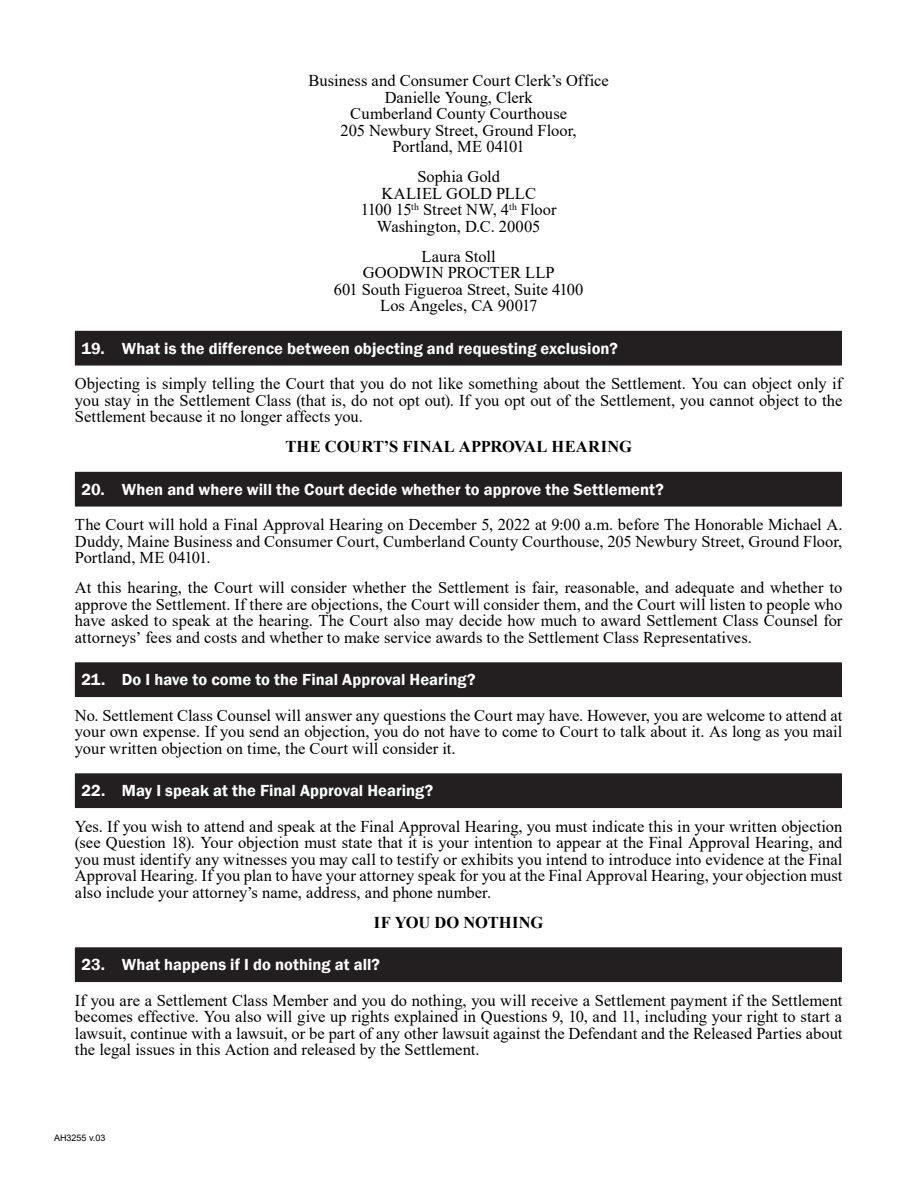
<style>
.page{position:relative;width:918px;height:1188px;background:#fff}
.page>*{position:absolute;margin:0;border:0;box-sizing:border-box;transform-origin:0 0}
.First_Page_Header{font:16.5px/16.5px "Times New Roman";color:#000;text-align:justify}
.t1{font:600 16.5px "Franklin Gothic";color:#fff}
.First_Page_Header-2{font:700 16.5px "Times New Roman";letter-spacing:.005em;color:#000}
.t2{font:9px "Arial";color:#000}
</style>
<div class="page">
<div style="left:75px;top:331px;width:766px;height:34px;background:#231f20"></div>
<hr style="left:75px;top:331px;width:767px;height:1px;background:#231f20">
<hr style="left:841px;top:332px;width:1px;height:33px;background:#231f20">
<hr style="left:75px;top:365px;width:767px;height:1px;background:#231f20">
<div style="left:75px;top:472px;width:766px;height:34px;background:#231f20"></div>
<hr style="left:75px;top:472px;width:767px;height:1px;background:#231f20">
<hr style="left:841px;top:473px;width:1px;height:33px;background:#231f20">
<hr style="left:75px;top:506px;width:767px;height:1px;background:#231f20">
<div style="left:75px;top:663px;width:766px;height:34px;background:#231f20"></div>
<hr style="left:75px;top:662px;width:767px;height:1px;background:#231f20">
<hr style="left:841px;top:663px;width:1px;height:33px;background:#231f20">
<hr style="left:75px;top:696px;width:767px;height:1px;background:#231f20">
<div style="left:75px;top:774px;width:766px;height:34px;background:#231f20"></div>
<hr style="left:75px;top:773px;width:767px;height:1px;background:#231f20">
<hr style="left:841px;top:774px;width:1px;height:33px;background:#231f20">
<hr style="left:75px;top:807px;width:767px;height:1px;background:#231f20">
<div style="left:75px;top:948px;width:766px;height:34px;background:#231f20"></div>
<hr style="left:75px;top:947px;width:767px;height:1px;background:#231f20">
<hr style="left:841px;top:948px;width:1px;height:33px;background:#231f20">
<hr style="left:75px;top:981px;width:767px;height:1px;background:#231f20">
<p class="First_Page_Header" style="left:309px;top:72px;width:302px">Business and Consumer Court Clerk’s Office</p>
<p class="First_Page_Header" style="left:385px;top:89px;width:150px">Danielle Young, Clerk</p>
<p class="First_Page_Header" style="left:350px;top:105px;width:218px">Cumberland County Courthouse</p>
<p class="First_Page_Header" style="left:341px;top:122px;width:238px">205 Newbury Street, Ground Floor,</p>
<p class="First_Page_Header" style="left:393px;top:138px;width:134px">Portland, ME 04101</p>
<p class="First_Page_Header" style="left:381px;top:168px;width:156px;text-align:center">Sophia Gold<br>KALIEL GOLD PLLC</p>
<p class="First_Page_Header" style="left:361px;top:201px;width:197px">1100 15<sup>th</sup> Street NW, 4<sup>th</sup> Floor</p>
<p class="First_Page_Header" style="left:377px;top:218px;width:165px">Washington, D.C. 20005</p>
<p class="First_Page_Header" style="left:422px;top:248px;width:76px">Laura Stoll</p>
<p class="First_Page_Header" style="left:363px;top:264px;width:193px">GOODWIN PROCTER LLP</p>
<p class="First_Page_Header" style="left:334px;top:281px;width:251px">601 South Figueroa Street, Suite 4100</p>
<p class="First_Page_Header" style="left:380px;top:297px;width:159px">Los Angeles, CA 90017</p>
<p class="t1" style="left:81px;top:338px;width:538px">19. What is the difference between objecting and requesting exclusion?</p>
<p class="First_Page_Header" style="left:75px;top:375px;width:769px">Objecting is simply telling the Court that you do not like something about the Settlement. You can object only if you stay in the Settlement Class (that is, do not opt out). If you opt out of the Settlement, you cannot object to the Settlement because it no longer affects you.</p>
<p class="First_Page_Header-2" style="left:285px;top:435px;width:348px">THE COURT’S FINAL APPROVAL HEARING</p>
<p class="t1" style="left:81px;top:479px;width:584px">20. When and where will the Court decide whether to approve the Settlement?</p>
<p class="First_Page_Header" style="left:75px;top:516px;width:769px">The Court will hold a Final Approval Hearing on December 5, 2022 at 9:00 a.m. before The Honorable Michael A.<br>Duddy, Maine Business and Consumer Court, Cumberland County Courthouse, 205 Newbury Street, Ground Floor, Portland, ME 04101.</p>
<p class="First_Page_Header" style="left:75px;top:579px;width:769px">At this hearing, the Court will consider whether the Settlement is fair, reasonable, and adequate and whether to approve the Settlement. If there are objections, the Court will consider them, and the Court will listen to people who have asked to speak at the hearing. The Court also may decide how much to award Settlement Class Counsel for attorneys’ fees and costs and whether to make service awards to the Settlement Class Representatives.</p>
<p class="t1" style="left:81px;top:670px;width:396px">21. Do I have to come to the Final Approval Hearing?</p>
<p class="First_Page_Header" style="left:75px;top:707px;width:769px">No. Settlement Class Counsel will answer any questions the Court may have. However, you are welcome to attend at your own expense. If you send an objection, you do not have to come to Court to talk about it. As long as you mail your written objection on time, the Court will consider it.</p>
<p class="t1" style="left:81px;top:781px;width:353px">22. May I speak at the Final Approval Hearing?</p>
<p class="First_Page_Header" style="left:75px;top:818px;width:769px">Yes. If you wish to attend and speak at the Final Approval Hearing, you must indicate this in your written objection (see Question 18). Your objection must state that it is your intention to appear at the Final Approval Hearing, and you must identify any witnesses you may call to testify or exhibits you intend to introduce into evidence at the Final Approval Hearing. If you plan to have your attorney speak for you at the Final Approval Hearing, your objection must also include your attorney’s name, address, and phone number.</p>
<p class="First_Page_Header-2" style="left:374px;top:911px;width:171px">IF YOU DO NOTHING</p>
<p class="t1" style="left:81px;top:955px;width:300px">23. What happens if I do nothing at all?</p>
<p class="First_Page_Header" style="left:75px;top:992px;width:769px">If you are a Settlement Class Member and you do nothing, you will receive a Settlement payment if the Settlement becomes effective. You also will give up rights explained in Questions 9, 10, and 11, including your right to start a lawsuit, continue with a lawsuit, or be part of any other lawsuit against the Defendant and the Released Parties about the legal issues in this Action and released by the Settlement.</p>
<p class="t2" style="left:54px;top:1131px;width:53px">AH3255 v.03</p>
</div>
